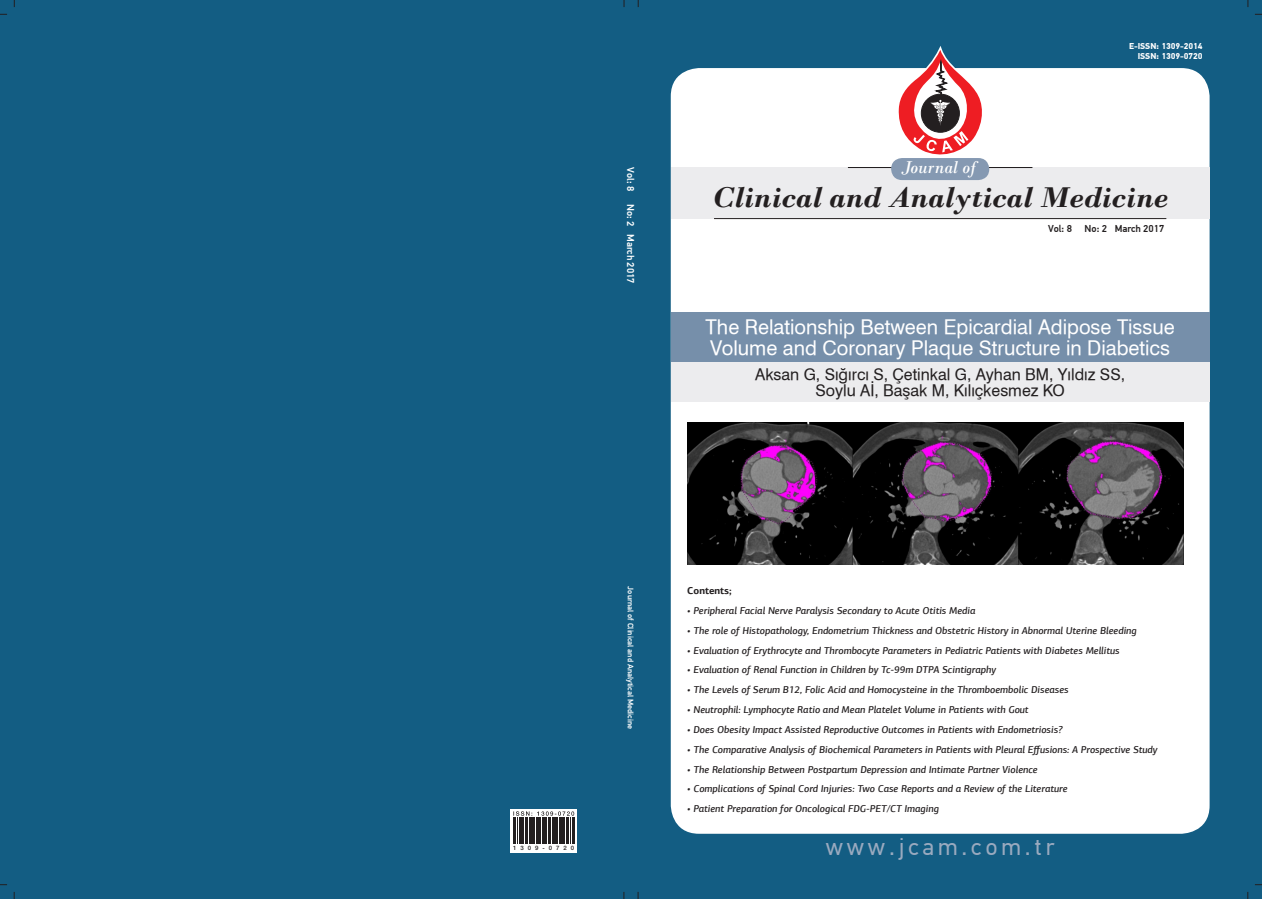
<style>
.page{position:relative;width:1262px;height:899px;background:#fff}
.page>*{position:absolute;margin:0;border:0;box-sizing:border-box;transform-origin:0 0}
.t1{font:italic 700 30px "Bodoni";color:#231f20}
.t2{font:24px "PF Din Text Pro";letter-spacing:.16em;color:#9aaabf}
.t3{font:20px "Swiss 721 BT";color:#fff}
.t4{font:italic 18px "Bodoni";color:#fff}
.t5{font:16px "Swiss 721 BT";color:#231f20}
.t6{font:italic 500 10px "PF Agora Sans Pro";color:#231f20}
.t7{font:500 10px "PF Din Text Pro";color:#fff}
.t8{font:500 10px "PF Din Text Pro";color:#231f20}
.t9{font:700 10px "PF Agora Sans Pro";color:#231f20}
.t10{font:700 8.5px "PF Din Text Pro";color:#fff}
.t11{font:500 8px "PF Din Text Pro";color:#fff}
.t12{font:500 6px "Helvetica Neue LT Pro";letter-spacing:.665em;color:#231f20}
</style>
<div class="page">
<div style="left:0;top:0;width:1261px;height:899px;background:#135d83"></div>
<div style="left:670px;top:68px;width:539px;height:765px;background:#fff;border-radius:28px"></div>
<div style="left:670px;top:167px;width:539px;height:52px;background:#ececee"></div>
<svg style="left:897px;top:46px;width:88px;height:109px"></svg>
<hr style="left:848px;top:167px;width:184px;height:1px;background:#231f20">
<hr style="left:714px;top:218px;width:452px;height:1px;background:#231f20">
<div style="left:891px;top:158px;width:98px;height:22px;background:#8599b2;border-radius:11px"></div>
<div style="left:670px;top:359px;width:539px;height:42px;background:#ececee"></div>
<div style="left:670px;top:312px;width:539px;height:50px;background:#768faa"></div>
<div style="left:510px;top:809px;width:67px;height:43px;background:#fff"></div>
<svg style="left:513px;top:811px;width:61px;height:33px"></svg>
<img style="left:687px;top:423px;width:496px;height:142px">
<p class="t7" style="left:636px;top:167px;width:25px;rotate:90deg">Vol: 8</p>
<p class="t7" style="left:636px;top:204px;width:81px;rotate:90deg">No: 2 March 2017</p>
<p class="t10" style="left:1129px;top:40px;width:75px">E-ISSN: 1309-2014</p>
<p class="t10" style="left:1137px;top:51px;width:66px">ISSN: 1309-0720</p>
<p class="t4" style="left:901px;top:157px;width:77px">Journal of</p>
<p class="t1" style="left:711px;top:180px;width:458px">Clinical and Analytical Medicine</p>
<p class="t8" style="left:1048px;top:223px;width:25px">Vol: 8</p>
<p class="t8" style="left:1084px;top:223px;width:81px">No: 2 March 2017</p>
<p class="t3" style="left:705px;top:315px;width:471px">The Relationship Between Epicardial Adipose Tissue</p>
<p class="t3" style="left:710px;top:336px;width:461px">Volume and Coronary Plaque Structure in Diabetics</p>
<p class="t5" style="left:755px;top:364px;width:371px">Aksan G, Sığırcı S, Çetinkal G, Ayhan BM, Yıldız SS,</p>
<p class="t5" style="left:815px;top:380px;width:251px">Soylu Aİ, Başak M, Kılıçkesmez KO</p>
<p class="t12" style="left:513px;top:844px;width:62px">1309-0720</p>
<p class="t11" style="left:635px;top:586px;width:144px;rotate:90deg">Journal of Clinical and Analytical Medicine</p>
<p class="t9" style="left:687px;top:584px;width:46px">Contents;</p>
<p class="t6" style="left:687px;top:604px;width:290px">• Peripheral Facial Nerve Paralysis Secondary to Acute Otitis Media</p>
<p class="t6" style="left:687px;top:624px;width:451px">• The role of Histopathology, Endometrium Thickness and Obstetric History in Abnormal Uterine Bleeding</p>
<p class="t6" style="left:687px;top:644px;width:434px">• Evaluation of Erythrocyte and Thrombocyte Parameters in Pediatric Patients with Diabetes Mellitus</p>
<p class="t6" style="left:687px;top:663px;width:310px">• Evaluation of Renal Function in Children by Tc-99m DTPA Scintigraphy</p>
<p class="t6" style="left:687px;top:683px;width:383px">• The Levels of Serum B12, Folic Acid and Homocysteine in the Thromboembolic Diseases</p>
<p class="t6" style="left:687px;top:703px;width:343px">• Neutrophil: Lymphocyte Ratio and Mean Platelet Volume in Patients with Gout</p>
<p class="t6" style="left:687px;top:723px;width:377px">• Does Obesity Impact Assisted Reproductive Outcomes in Patients with Endometriosis?</p>
<p class="t6" style="left:687px;top:743px;width:471px">• The Comparative Analysis of Biochemical Parameters in Patients with Pleural Effusions: A Prospective Study</p>
<p class="t6" style="left:687px;top:763px;width:352px">• The Relationship Between Postpartum Depression and Intimate Partner Violence</p>
<p class="t6" style="left:687px;top:782px;width:382px">• Complications of Spinal Cord Injuries: Two Case Reports and a Review of the Literature</p>
<p class="t6" style="left:687px;top:802px;width:253px">• Patient Preparation for Oncological FDG-PET/CT Imaging</p>
<p class="t2" style="left:825px;top:832px;width:230px">www.jcam.com.tr</p>
</div>
